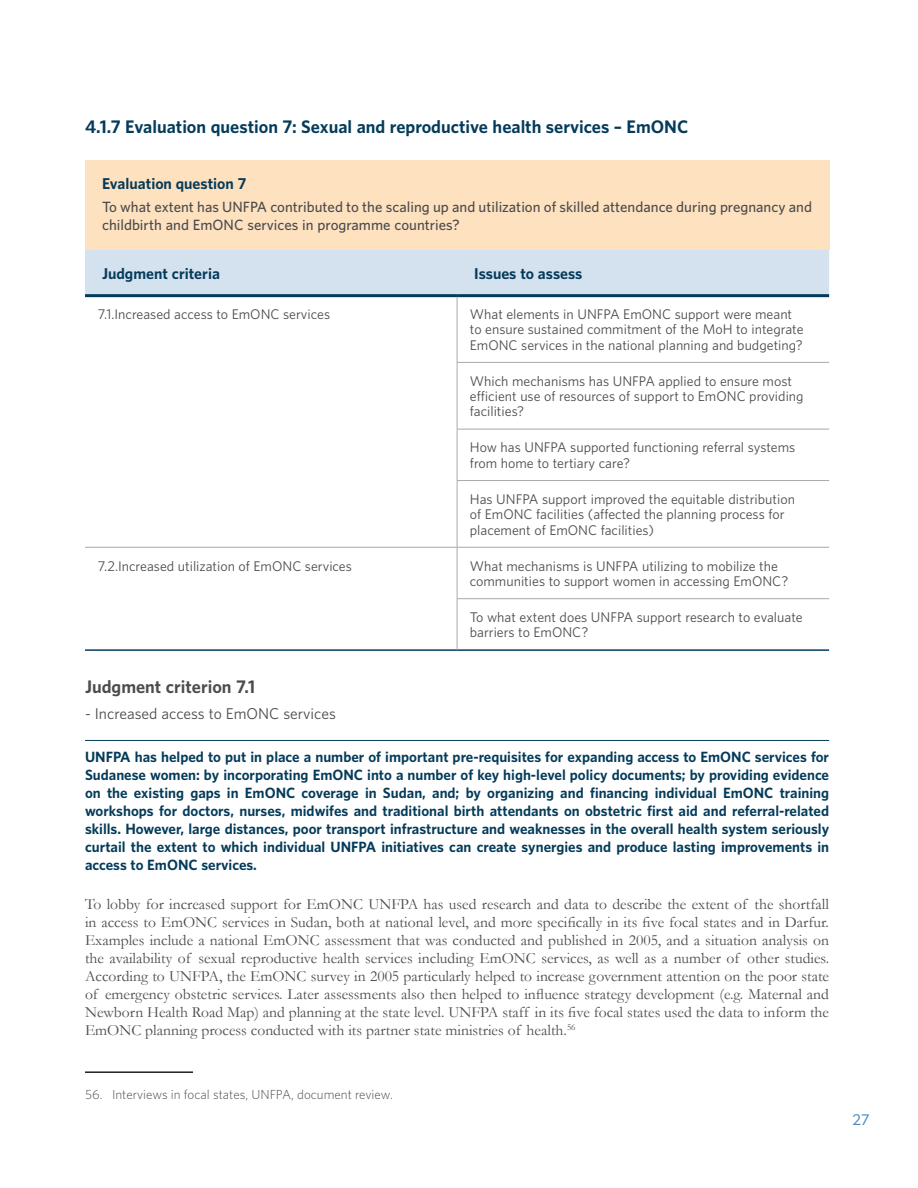
<style>
.page{position:relative;width:918px;height:1188px;background:#fff}
.page>*{position:absolute;margin:0;border:0;box-sizing:border-box;transform-origin:0 0}
.headline04{font:700 16.5px "UNFPA";color:#043b5a}
.headline05{font:700 16.5px "UNFPA";color:#4b4c4d}
.body_text{font:15.6px/18px "Garamond";color:#4b4c4d;text-align:justify}
.t1{font:15px "A Metro";color:#4a89be}
.table_content_headli{font:700 14.25px "UNFPA";color:#043b5a}
.subheadline05{font:14.25px "UNFPA Text";color:#4b4c4d}
.summary{font:700 13.5px/18px "UNFPA";color:#043b5a;text-align:justify}
.table_content_text01{font:600 13.5px/18px "UNFPA";color:#4b4c4d}
.table_content_text02{font:12.75px/15.3px "UNFPA Text";color:#4b4c4d}
.bookmarks{font:300 12px "UNFPA";color:#4b4c4d}
</style>
<div class="page">
<hr style="left:85px;top:740px;width:744px;height:1px;background:#043b5a">
<div style="left:85px;top:160px;width:744px;height:90px;background:#fee1bf"></div>
<div style="left:85px;top:250px;width:744px;height:44px;background:#d4e1ef"></div>
<hr style="left:85px;top:649px;width:372px;height:2px;background:#043b5a">
<hr style="left:457px;top:649px;width:372px;height:2px;background:#043b5a">
<hr style="left:85px;top:294px;width:372px;height:3px;background:#043b5a">
<hr style="left:457px;top:294px;width:372px;height:3px;background:#043b5a">
<hr style="left:457px;top:297px;width:1px;height:65px;background:#a8a9ad">
<hr style="left:457px;top:363px;width:1px;height:66px;background:#a8a9ad">
<hr style="left:457px;top:429px;width:1px;height:51px;background:#a8a9ad">
<hr style="left:457px;top:481px;width:1px;height:66px;background:#a8a9ad">
<hr style="left:457px;top:547px;width:1px;height:52px;background:#a8a9ad">
<hr style="left:85px;top:547px;width:372px;height:1px;background:#a8a9ad">
<hr style="left:457px;top:362px;width:372px;height:1px;background:#a8a9ad">
<hr style="left:457px;top:429px;width:372px;height:1px;background:#a8a9ad">
<hr style="left:457px;top:480px;width:372px;height:1px;background:#a8a9ad">
<hr style="left:457px;top:547px;width:372px;height:1px;background:#a8a9ad">
<hr style="left:457px;top:598px;width:372px;height:1px;background:#a8a9ad">
<hr style="left:457px;top:599px;width:1px;height:50px;background:#a8a9ad">
<hr style="left:85px;top:1071px;width:108px;height:2px;background:#231f20">
<p class="headline04" style="left:85px;top:116px;width:605px">4.1.7 Evaluation question 7: Sexual and reproductive health services – EmONC</p>
<p class="table_content_headli" style="left:102px;top:174px;width:146px">Evaluation question 7</p>
<p class="table_content_text01" style="left:102px;top:197px;width:712px">To what extent has UNFPA contributed to the scaling up and utilization of skilled attendance during pregnancy and childbirth and EmONC services in programme countries?</p>
<p class="table_content_headli" style="left:102px;top:264px;width:119px">Judgment criteria</p>
<p class="table_content_headli" style="left:474px;top:264px;width:110px">Issues to assess</p>
<p class="table_content_text02" style="left:98px;top:306px;width:234px">7.1.Increased access to EmONC services</p>
<p class="table_content_text02" style="left:470px;top:306px;width:335px">What elements in UNFPA EmONC support were meant to ensure sustained commitment of the MoH to integrate<br>EmONC services in the national planning and budgeting?</p>
<p class="table_content_text02" style="left:470px;top:373px;width:335px">Which mechanisms has UNFPA applied to ensure most efficient use of resources of support to EmONC providing facilities?</p>
<p class="table_content_text02" style="left:470px;top:440px;width:327px">How has UNFPA supported functioning referral systems from home to tertiary care?</p>
<p class="table_content_text02" style="left:470px;top:491px;width:327px">Has UNFPA support improved the equitable distribution of EmONC facilities (affected the planning process for placement of EmONC facilities)</p>
<p class="table_content_text02" style="left:98px;top:558px;width:256px">7.2.Increased utilization of EmONC services</p>
<p class="table_content_text02" style="left:470px;top:558px;width:320px">What mechanisms is UNFPA utilizing to mobilize the communities to support women in accessing EmONC?</p>
<p class="table_content_text02" style="left:470px;top:609px;width:334px">To what extent does UNFPA support research to evaluate barriers to EmONC?</p>
<p class="headline05" style="left:85px;top:676px;width:171px">Judgment criterion 7.1</p>
<p class="subheadline05" style="left:85px;top:704px;width:252px">- Increased access to EmONC services</p>
<p class="summary" style="left:85px;top:747px;width:746px">UNFPA has helped to put in place a number of important pre-requisites for expanding access to EmONC services for Sudanese women: by incorporating EmONC into a number of key high-level policy documents; by providing evidence on the existing gaps in EmONC coverage in Sudan, and; by organizing and financing individual EmONC training workshops for doctors, nurses, midwifes and traditional birth attendants on obstetric first aid and referral-related skills. However, large distances, poor transport infrastructure and weaknesses in the overall health system seriously curtail the extent to which individual UNFPA initiatives can create synergies and produce lasting improvements in access to EmONC services.</p>
<p class="body_text" style="left:85px;top:895px;width:746px">To lobby for increased support for EmONC UNFPA has used research and data to describe the extent of the shortfall in access to EmONC services in Sudan, both at national level, and more specifically in its five focal states and in Darfur.<br>Examples include a national EmONC assessment that was conducted and published in 2005, and a situation analysis on the availability of sexual reproductive health services including EmONC services, as well as a number of other studies.<br>According to UNFPA, the EmONC survey in 2005 particularly helped to increase government attention on the poor state of emergency obstetric services. Later assessments also then helped to influence strategy development (e.g. Maternal and Newborn Health Road Map) and planning at the state level. UNFPA staff in its five focal states used the data to inform the EmONC planning process conducted with its partner state ministries of health.<sup>56</sup></p>
<p class="bookmarks" style="left:85px;top:1087px;width:309px">56. Interviews in focal states, UNFPA, document review.</p>
<p class="t1" style="left:853px;top:1111px;width:19px">27</p>
</div>
